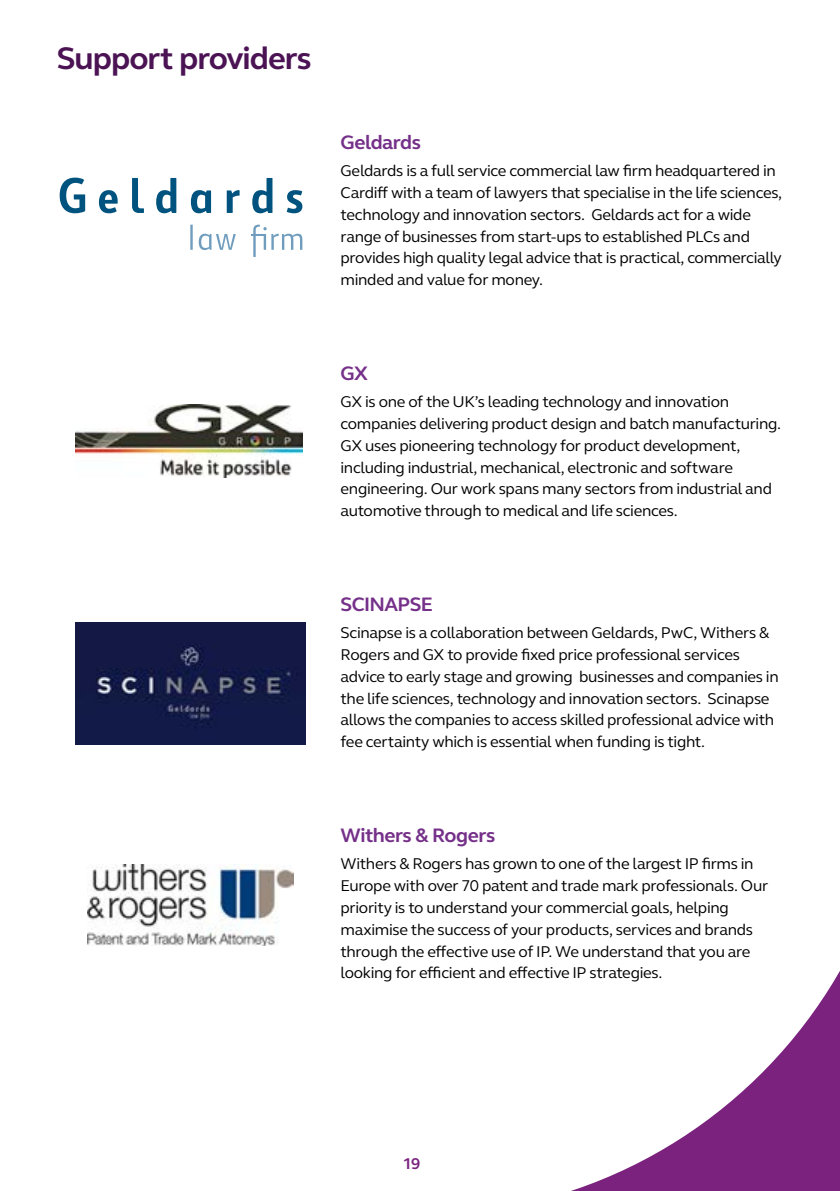
<style>
.page{position:relative;width:840px;height:1191px;background:#fff}
.page>*{position:absolute;margin:0;border:0;box-sizing:border-box;transform-origin:0 0}
.t1{font:700 32px "FS Elliot";letter-spacing:-.03em;color:#4b1354}
.t2{font:700 20px "FS Elliot";letter-spacing:-.025em;color:#753089}
.t3{font:16px/21.8px "FS Elliot";letter-spacing:-.02em;color:#000}
.t4{font:700 16px "FS Elliot";color:#7a227e}
.s1{font-weight:400;font-size:17px;color:#fff}
</style>
<div class="page">
<svg style="left:571px;top:972px;width:268px;height:219px"></svg>
<img style="left:87px;top:864px;width:206px;height:82px">
<img style="left:75px;top:622px;width:230px;height:122px">
<svg style="left:60px;top:178px;width:242px;height:35px"></svg>
<hr style="left:190px;top:225px;width:3px;height:25px;background:#709dbe">
<svg style="left:199px;top:234px;width:36px;height:16px"></svg>
<svg style="left:251px;top:225px;width:51px;height:32px"></svg>
<img style="left:75px;top:404px;width:227px;height:73px">
<h1 class="t1" style="left:57px;top:37px;width:323px">Support providers<span class="s1">potential</span></h1>
<p class="t2" style="left:340px;top:128px;width:82px">Geldards</p>
<p class="t3" style="left:340px;top:159px;width:443px">Geldards is a full service commercial law firm headquartered in Cardiff with a team of lawyers that specialise in the life sciences, technology and innovation sectors. Geldards act for a wide range of businesses from start-ups to established PLCs and provides high quality legal advice that is practical, commercially minded and value for money.</p>
<p class="t2" style="left:340px;top:359px;width:29px">GX</p>
<p class="t3" style="left:340px;top:390px;width:442px">GX is one of the UK’s leading technology and innovation companies delivering product design and batch manufacturing.<br>GX uses pioneering technology for product development, including industrial, mechanical, electronic and software engineering. Our work spans many sectors from industrial and automotive through to medical and life sciences.</p>
<p class="t2" style="left:340px;top:590px;width:94px">SCINAPSE</p>
<p class="t3" style="left:340px;top:621px;width:439px">Scinapse is a collaboration between Geldards, PwC, Withers &amp; Rogers and GX to provide fixed price professional services advice to early stage and growing businesses and companies in the life sciences, technology and innovation sectors. Scinapse allows the companies to access skilled professional advice with fee certainty which is essential when funding is tight.</p>
<p class="t2" style="left:340px;top:821px;width:156px">Withers &amp; Rogers</p>
<p class="t3" style="left:340px;top:852px;width:429px">Withers &amp; Rogers has grown to one of the largest IP firms in Europe with over 70 patent and trade mark professionals. Our priority is to understand your commercial goals, helping maximise the success of your products, services and brands through the effective use of IP. We understand that you are looking for efficient and effective IP strategies.</p>
<p class="t4" style="left:402px;top:1152px;width:19px">19</p>
</div>
